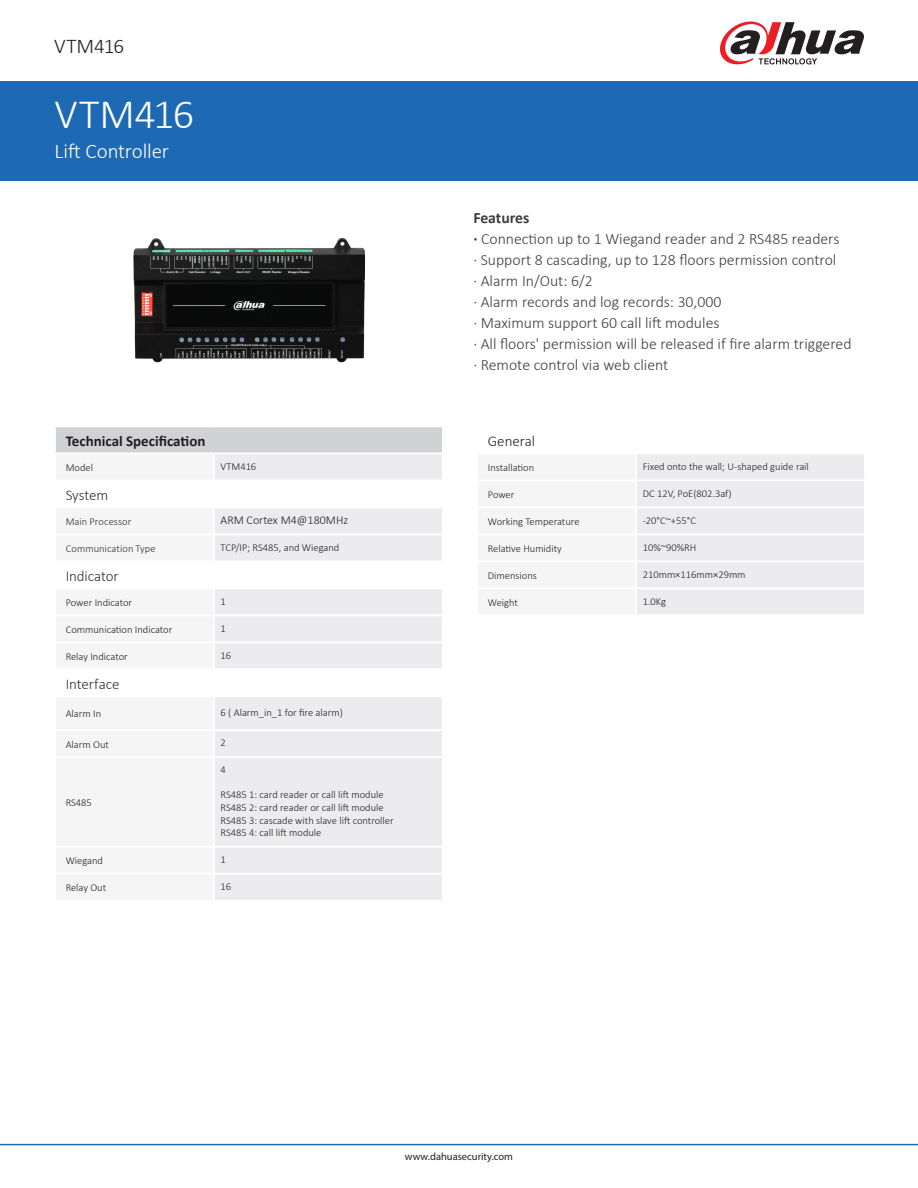
<style>
.page{position:relative;width:918px;height:1188px;background:#fff}
.page>*{position:absolute;margin:0;border:0;box-sizing:border-box;transform-origin:0 0}
.t1{font:300 42px "Calibri";letter-spacing:-.01em;color:#fff}
.t2{font:300 21px "Calibri";letter-spacing:-.005em;color:#fff}
.t3{font:300 21px "Calibri";letter-spacing:-.005em;color:#231f20}
.t4{font:300 15.75px "Calibri";color:#3e3e3f}
.t5{font:700 15.75px "Calibri";color:#3e3e3f}
.t6{font:300 15px "Calibri";letter-spacing:-.01em;color:#312f30}
.t7{font:700 15px "Calibri";color:#231f20}
.t8{font:300 15px "Calibri";color:#231f20}
.t9{font:300 12px "Calibri";color:#231f20}
.t10{font:300 10.5px "Calibri";color:#231f20}
.t11{font:300 10.5px "Calibri";letter-spacing:.005em;color:#312f30}
.t12{font:10.5px "Myriad Pro";color:#231f20}
.s1{font-weight:700}
</style>
<div class="page">
<div style="left:0;top:81px;width:918px;height:100px;background:#1e69b4"></div>
<hr style="left:0;top:1144px;width:918px;height:1px;background:#1e69b4">
<svg style="left:720px;top:22px;width:144px;height:42px"></svg>
<div style="left:55px;top:426px;width:388px;height:27px;background:#d1d2d4"></div>
<svg style="left:215px;top:454px;width:227px;height:214px"></svg>
<div style="left:215px;top:697px;width:227px;height:203px;background:#ececee"></div>
<hr style="left:54px;top:425px;width:160px;height:2px;background:#fff">
<hr style="left:214px;top:425px;width:230px;height:2px;background:#fff">
<hr style="left:214px;top:729px;width:230px;height:2px;background:#fff">
<hr style="left:214px;top:533px;width:230px;height:2px;background:#fff">
<hr style="left:214px;top:560px;width:230px;height:2px;background:#fff">
<hr style="left:214px;top:587px;width:230px;height:2px;background:#fff">
<hr style="left:214px;top:614px;width:230px;height:2px;background:#fff">
<hr style="left:214px;top:641px;width:230px;height:2px;background:#fff">
<hr style="left:214px;top:479px;width:230px;height:2px;background:#fff">
<hr style="left:214px;top:506px;width:230px;height:2px;background:#fff">
<hr style="left:214px;top:756px;width:230px;height:2px;background:#fff">
<hr style="left:214px;top:846px;width:230px;height:2px;background:#fff">
<hr style="left:214px;top:873px;width:230px;height:2px;background:#fff">
<hr style="left:54px;top:427px;width:2px;height:25px;background:#fff">
<hr style="left:442px;top:427px;width:2px;height:25px;background:#fff">
<hr style="left:54px;top:452px;width:160px;height:2px;background:#fff">
<hr style="left:214px;top:452px;width:230px;height:2px;background:#fff">
<div style="left:637px;top:454px;width:227px;height:160px;background:#ececee"></div>
<hr style="left:636px;top:587px;width:230px;height:2px;background:#fff">
<hr style="left:636px;top:479px;width:230px;height:2px;background:#fff">
<hr style="left:636px;top:506px;width:230px;height:2px;background:#fff">
<hr style="left:636px;top:533px;width:230px;height:2px;background:#fff">
<hr style="left:636px;top:560px;width:230px;height:2px;background:#fff">
<img style="left:133px;top:238px;width:232px;height:125px">
<p class="t3" style="left:54px;top:33px;width:72px">VTM416</p>
<p class="t1" style="left:55px;top:88px;width:141px">VTM416</p>
<p class="t2" style="left:55px;top:138px;width:116px">Lift Controller</p>
<p class="t7" style="left:66px;top:431px;width:141px">Technical Specification</p>
<p class="t10" style="left:66px;top:461px;width:29px">Model</p>
<p class="t10" style="left:221px;top:460px;width:37px">VTM416</p>
<p class="t6" style="left:66px;top:485px;width:44px">System</p>
<p class="t11" style="left:66px;top:515px;width:67px">Main Processor</p>
<p class="t9" style="left:221px;top:513px;width:129px">ARM Cortex M4@180MHz</p>
<p class="t11" style="left:66px;top:542px;width:91px">Communication Type</p>
<p class="t10" style="left:221px;top:541px;width:120px">TCP/IP; RS485, and Wiegand</p>
<p class="t6" style="left:66px;top:566px;width:54px">Indicator</p>
<p class="t10" style="left:66px;top:596px;width:68px">Power Indicator</p>
<p class="t10" style="left:221px;top:595px;width:7px">1</p>
<p class="t10" style="left:66px;top:623px;width:108px">Communication Indicator</p>
<p class="t10" style="left:221px;top:622px;width:7px">1</p>
<p class="t10" style="left:66px;top:650px;width:64px">Relay Indicator</p>
<p class="t10" style="left:221px;top:649px;width:12px">16</p>
<p class="t6" style="left:66px;top:674px;width:55px">Interface</p>
<p class="t10" style="left:66px;top:707px;width:37px">Alarm In</p>
<p class="t10" style="left:221px;top:706px;width:124px">6 ( Alarm_in_1 for fire alarm)</p>
<p class="t10" style="left:66px;top:738px;width:45px">Alarm Out</p>
<p class="t10" style="left:221px;top:736px;width:7px">2</p>
<p class="t10" style="left:66px;top:796px;width:28px">RS485</p>
<p class="t10" style="left:221px;top:763px;width:7px">4</p>
<p class="t10" style="left:221px;top:788px;width:165px">RS485 1: card reader or call lift module</p>
<p class="t10" style="left:221px;top:801px;width:165px">RS485 2: card reader or call lift module</p>
<p class="t10" style="left:221px;top:814px;width:175px">RS485 3: cascade with slave lift controller</p>
<p class="t10" style="left:221px;top:826px;width:102px">RS485 4: call lift module</p>
<p class="t10" style="left:66px;top:854px;width:39px">Wiegand</p>
<p class="t10" style="left:221px;top:853px;width:7px">1</p>
<p class="t10" style="left:66px;top:881px;width:42px">Relay Out</p>
<p class="t10" style="left:221px;top:880px;width:12px">16</p>
<p class="t5" style="left:473px;top:207px;width:58px">Features</p>
<p class="t4" style="left:473px;top:229px;width:368px"><span class="s1">·</span> Connection up to 1 Wiegand reader and 2 RS485 readers</p>
<p class="t4" style="left:473px;top:250px;width:365px">· Support 8 cascading, up to 128 floors permission control</p>
<p class="t4" style="left:473px;top:271px;width:121px">· Alarm In/Out: 6/2</p>
<p class="t4" style="left:473px;top:292px;width:250px">· Alarm records and log records: 30,000</p>
<p class="t4" style="left:473px;top:313px;width:248px">· Maximum support 60 call lift modules</p>
<p class="t4" style="left:473px;top:334px;width:380px">· All floors' permission will be released if fire alarm triggered</p>
<p class="t4" style="left:473px;top:355px;width:197px">· Remote control via web client</p>
<p class="t8" style="left:488px;top:431px;width:49px">General</p>
<p class="t10" style="left:488px;top:461px;width:48px">Installation</p>
<p class="t10" style="left:643px;top:460px;width:168px">Fixed onto the wall; U-shaped guide rail</p>
<p class="t10" style="left:488px;top:488px;width:28px">Power</p>
<p class="t10" style="left:643px;top:487px;width:90px">DC 12V, PoE(802.3af)</p>
<p class="t10" style="left:488px;top:515px;width:93px">Working Temperature</p>
<p class="t10" style="left:643px;top:514px;width:55px">﹣20°C~+55°C</p>
<p class="t10" style="left:488px;top:542px;width:75px">Relative Humidity</p>
<p class="t10" style="left:643px;top:541px;width:55px">10%~90%RH</p>
<p class="t10" style="left:488px;top:569px;width:51px">Dimensions</p>
<p class="t10" style="left:643px;top:568px;width:104px">210mm×116mm×29mm</p>
<p class="t10" style="left:488px;top:596px;width:32px">Weight</p>
<p class="t10" style="left:643px;top:595px;width:25px">1.0Kg</p>
<p class="t12" style="left:405px;top:1150px;width:110px">www.dahuasecurity.com</p>
</div>
